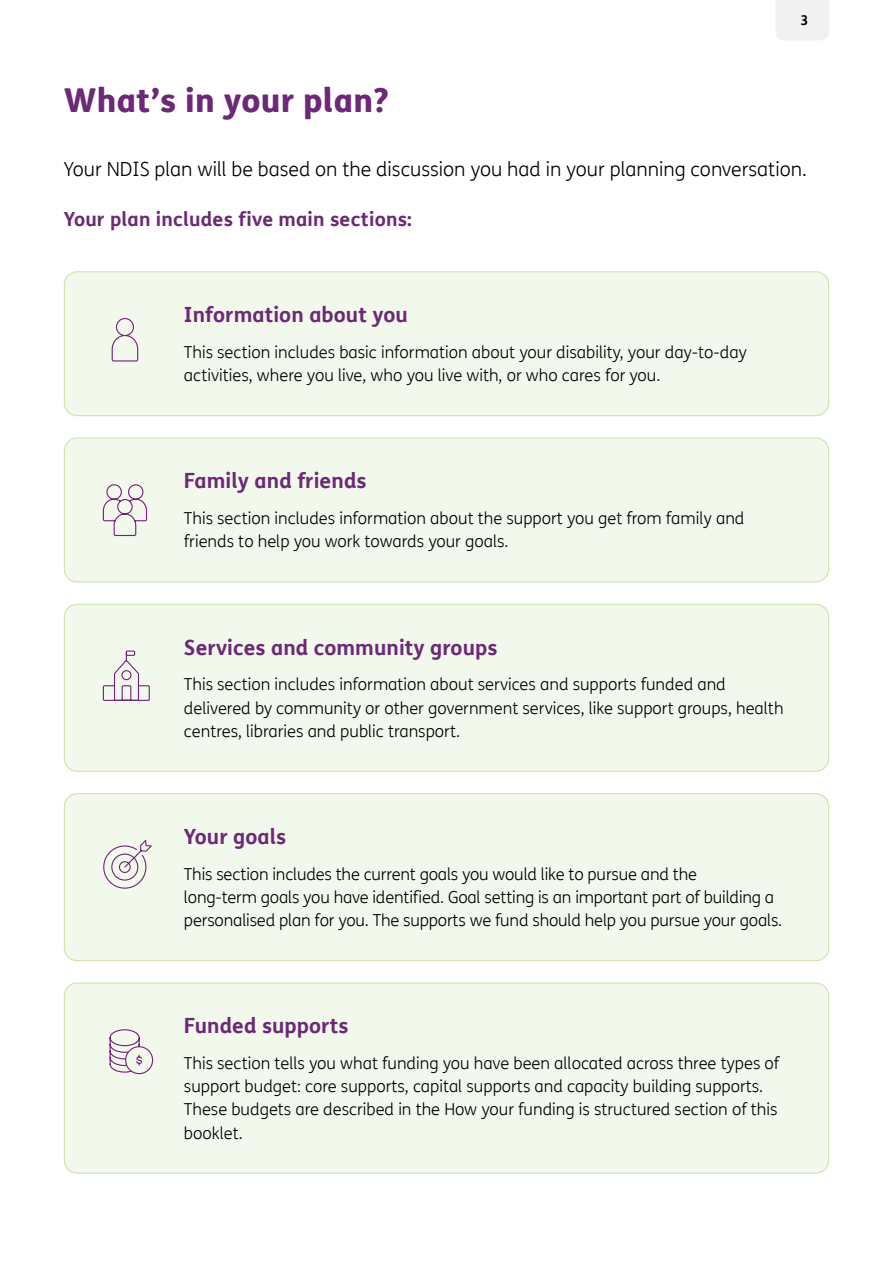
<style>
.page{position:relative;width:893px;height:1263px;background:#fff}
.page>*{position:absolute;margin:0;border:0;box-sizing:border-box;transform-origin:0 0}
.H3__1_column{font:800 33px "FS Me Pro";letter-spacing:.01em;color:#6b2976}
.t1{font:700 21px "FS Me Pro";letter-spacing:.005em;color:#6b2976}
.Intro{font:300 19.5px "FS Me Pro";color:#000}
.Intro-2{font:700 19.5px "FS Me Pro";letter-spacing:.01em;color:#6b2976}
.Body{font:300 16.5px/23.1px "FS Me Pro";color:#000}
.t2{font:700 13.5px "FS Me Pro";color:#000}
</style>
<div class="page">
<div style="left:776px;top:0;width:53px;height:40px;background:#f1f1f2"></div>
<div style="left:64px;top:272px;width:765px;height:144px;background:#f3f8ec;border-radius:13px"></div>
<div style="left:64px;top:271px;width:765px;height:145px;border:1px solid #cee4ae;border-radius:13px"></div>
<svg style="left:112px;top:318px;width:26px;height:43px"></svg>
<div style="left:64px;top:438px;width:765px;height:144px;background:#f3f8ec;border-radius:13px"></div>
<div style="left:64px;top:437px;width:765px;height:145px;border:1px solid #cee4ae;border-radius:13px"></div>
<svg style="left:103px;top:484px;width:44px;height:52px"></svg>
<div style="left:64px;top:604px;width:765px;height:167px;background:#f3f8ec;border-radius:13px"></div>
<div style="left:64px;top:604px;width:765px;height:168px;border:1px solid #cee4ae;border-radius:13px"></div>
<svg style="left:103px;top:650px;width:47px;height:51px"></svg>
<div style="left:64px;top:794px;width:765px;height:167px;background:#f3f8ec;border-radius:13px"></div>
<div style="left:64px;top:793px;width:765px;height:168px;border:1px solid #cee4ae;border-radius:13px"></div>
<svg style="left:103px;top:840px;width:49px;height:49px"></svg>
<div style="left:64px;top:983px;width:765px;height:190px;background:#f3f8ec;border-radius:13px"></div>
<div style="left:64px;top:982px;width:765px;height:192px;border:1px solid #cee4ae;border-radius:13px"></div>
<div style="left:125px;top:1046px;width:28px;height:28px;border:1px solid #75217a;border-radius:50%"></div>
<svg style="left:110px;top:1029px;width:33px;height:44px"></svg>
<h3 class="H3__1_column" style="left:64px;top:74px;width:326px">What’s in your plan?</h3>
<p class="t2" style="left:800px;top:10px;width:9px">3</p>
<p class="Intro" style="left:64px;top:156px;width:744px">Your NDIS plan will be based on the discussion you had in your planning conversation.</p>
<p class="Intro-2" style="left:64px;top:204px;width:350px">Your plan includes five main sections:</p>
<h4 class="t1" style="left:184px;top:298px;width:225px">Information about you</h4>
<p class="Body" style="left:184px;top:340px;width:565px">This section includes basic information about your disability, your day-to-day activities, where you live, who you live with, or who cares for you.</p>
<h4 class="t1" style="left:184px;top:465px;width:184px">Family and friends</h4>
<p class="Body" style="left:184px;top:506px;width:562px">This section includes information about the support you get from family and friends to help you work towards your goals.</p>
<h4 class="t1" style="left:184px;top:631px;width:315px">Services and community groups</h4>
<p class="Body" style="left:184px;top:673px;width:601px">This section includes information about services and supports funded and delivered by community or other government services, like support groups, health centres, libraries and public transport.</p>
<h4 class="t1" style="left:184px;top:820px;width:104px">Your goals</h4>
<p class="Body" style="left:184px;top:862px;width:600px">This section includes the current goals you would like to pursue and the<br>long-term goals you have identified. Goal setting is an important part of building a personalised plan for you. The supports we fund should help you pursue your goals.</p>
<h4 class="t1" style="left:184px;top:1010px;width:166px">Funded supports</h4>
<p class="Body" style="left:184px;top:1051px;width:597px">This section tells you what funding you have been allocated across three types of support budget: core supports, capital supports and capacity building supports.<br>These budgets are described in the How your funding is structured section of this booklet.</p>
</div>
